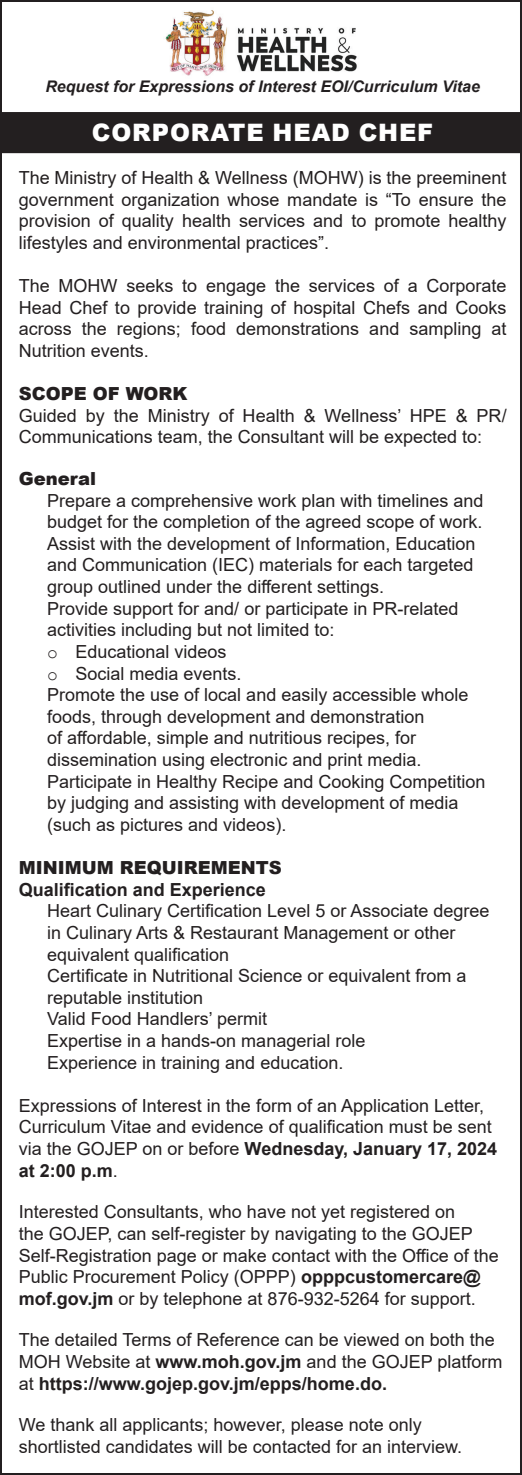
<style>
.page{position:relative;width:522px;height:1475px;background:#fff}
.page>*{position:absolute;margin:0;border:0;box-sizing:border-box;transform-origin:0 0}
.t1{font:900 24px "Arial";letter-spacing:.035em;color:#fff}
.t2{font:18px/21.6px "Arial";color:#231f20}
.t3{font:900 18px "Arial";color:#231f20}
.t4{font:700 18px "Arial";color:#231f20}
.t5{font:italic 700 16px "Arial";color:#231f20}
.s1{font-family:"Courier New"}
.s2{font-weight:700}
</style>
<div class="page">
<img style="left:165px;top:10px;width:192px;height:66px">
<div style="left:0;top:112px;width:522px;height:41px;background:#231f20"></div>
<p class="t5" style="left:45px;top:76px;width:436px">Request for Expressions of Interest EOI/Curriculum Vitae</p>
<h1 class="t1" style="left:92px;top:115px;width:343px">CORPORATE HEAD CHEF</h1>
<p class="t2" style="left:19px;top:167px;width:489px;text-align:justify">The Ministry of Health &amp; Wellness (MOHW) is the preeminent government organization whose mandate is “To ensure the provision of quality health services and to promote healthy lifestyles and environmental practices”.</p>
<p class="t2" style="left:19px;top:275px;width:489px;text-align:justify">The MOHW seeks to engage the services of a Corporate Head Chef to provide training of hospital Chefs and Cooks across the regions; food demonstrations and sampling at Nutrition events.</p>
<p class="t3" style="left:19px;top:380px;width:170px">SCOPE OF WORK</p>
<p class="t2" style="left:19px;top:404px;width:489px">Guided by the Ministry of Health &amp; Wellness’ HPE &amp; PR/<br>Communications team, the Consultant will be expected to:</p>
<p class="t3" style="left:19px;top:465px;width:79px">General</p>
<p class="t2" style="left:47px;top:489px;width:440px">Prepare a comprehensive work plan with timelines and budget for the completion of the agreed scope of work.<br>Assist with the development of Information, Education and Communication (IEC) materials for each targeted group outlined under the different settings.<br>Provide support for and/ or participate in PR-related activities including but not limited to:<br><span class="s1">o</span> Educational videos<br><span class="s1">o</span> Social media events.<br>Promote the use of local and easily accessible whole foods, through development and demonstration<br>of affordable, simple and nutritious recipes, for dissemination using electronic and print media.<br>Participate in Healthy Recipe and Cooking Competition by judging and assisting with development of media (such as pictures and videos).</p>
<p class="t3" style="left:19px;top:854px;width:264px">MINIMUM REQUIREMENTS</p>
<p class="t4" style="left:19px;top:876px;width:249px">Qualification and Experience</p>
<p class="t2" style="left:47px;top:899px;width:444px">Heart Culinary Certification Level 5 or Associate degree in Culinary Arts &amp; Restaurant Management or other equivalent qualification<br>Certificate in Nutritional Science or equivalent from a reputable institution<br>Valid Food Handlers’ permit<br>Expertise in a hands-on managerial role<br>Experience in training and education.</p>
<p class="t2" style="left:19px;top:1094px;width:480px">Expressions of Interest in the form of an Application Letter, Curriculum Vitae and evidence of qualification must be sent via the GOJEP on or before <span class="s2">Wednesday, January 17, 2024 at 2:00 p.m</span>.</p>
<p class="t2" style="left:19px;top:1200px;width:481px">Interested Consultants, who have not yet registered on<br>the GOJEP, can self-register by navigating to the GOJEP Self-Registration page or make contact with the Office of the Public Procurement Policy (OPPP) <span class="s2">opppcustomercare@ mof.gov.jm</span> or by telephone at 876-932-5264 for support.</p>
<p class="t2" style="left:19px;top:1328px;width:485px">The detailed Terms of Reference can be viewed on both the<br>MOH Website at <span class="s2">www.moh.gov.jm</span> and the GOJEP platform at <span class="s2">https://www.gojep.gov.jm/epps/home.do.</span></p>
<p class="t2" style="left:19px;top:1413px;width:445px">We thank all applicants; however, please note only shortlisted candidates will be contacted for an interview.</p>
</div>
